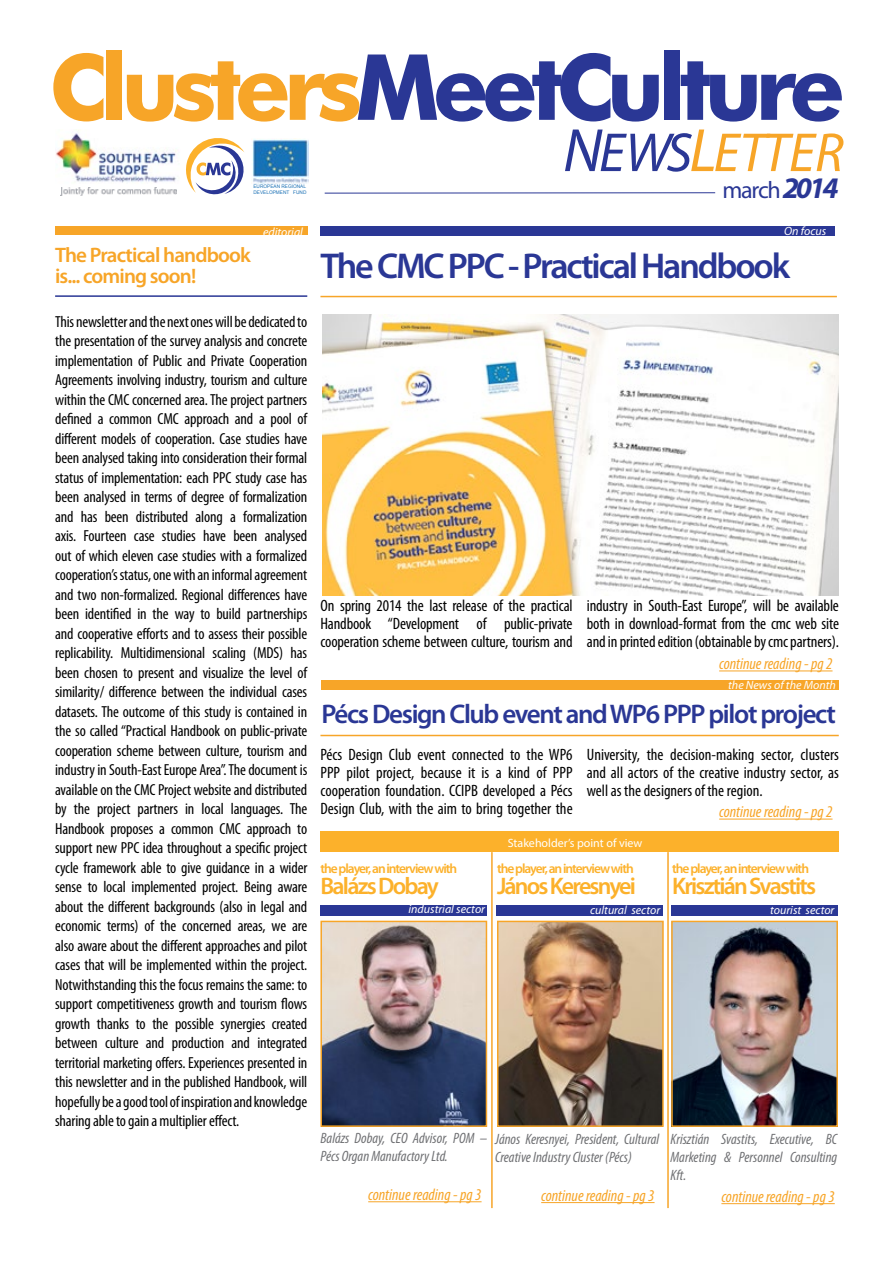
<style>
.page{position:relative;width:893px;height:1263px;background:#fff}
.page>*{position:absolute;margin:0;border:0;box-sizing:border-box;transform-origin:0 0}
.t1{font:italic 55.35px "Myriad Pro";color:#f7a528}
.t2{font:600 36px "Myriad Pro";letter-spacing:-.06em;color:#2a3795}
.t3{font:600 27px "Myriad Pro";letter-spacing:-.05em;color:#2a3795}
.t4{font:600 24px "Myriad Pro";letter-spacing:-.075em;color:#fcb12b}
.t5{font:24px "Myriad Pro";letter-spacing:-.05em;color:#2a3795}
.t6{font:600 21px/21px "Myriad Pro";letter-spacing:-.04em;color:#f7a528}
.t7{font:condensed 16.5px/18px "Myriad Pro";letter-spacing:-.01em;color:#000;text-align:justify}
.t8{font:italic condensed 16.5px "Myriad Pro";color:#f7a528}
.t9{font:condensed 16.05px/19.5px "Myriad Pro";letter-spacing:-.01em;color:#000;text-align:justify}
.t10{font:italic condensed 15px/18px "Myriad Pro";color:#6f7073}
.t11{font:600 13.5px "Myriad Pro";letter-spacing:-.075em;color:#fcb12b}
.t12{font:italic 12px "Myriad Pro";color:#fff}
.t13{font:12px "Myriad Pro";color:#fff}
.t14{font:4.95px/5.8px "Arial";color:#1d72b6}
.s1{font-size:61.65px;color:#2a3795}
.s2{color:#2a3795}
.s3{font-size:61.65px}
.s4{font-weight:700;font-style:italic;font-size:30px}
</style>
<div class="page">
<svg style="left:186px;top:138px;width:58px;height:57px"></svg>
<svg style="left:53px;top:53px;width:50px;height:68px"></svg>
<div style="left:106px;top:51px;width:16px;height:69px;background:#f7a528"></div>
<svg style="left:127px;top:53px;width:532px;height:69px"></svg>
<div style="left:664px;top:51px;width:16px;height:69px;background:#2a3795"></div>
<svg style="left:681px;top:61px;width:161px;height:61px"></svg>
<hr style="left:325px;top:192px;width:390px;height:1px;background:#2a3795">
<img style="left:56px;top:130px;width:120px;height:53px">
<img style="left:60px;top:187px;width:116px;height:8px">
<img style="left:252px;top:139px;width:56px;height:44px">
<div style="left:320px;top:227px;width:515px;height:9px;background:#2a3795"></div>
<hr style="left:320px;top:296px;width:517px;height:1px;background:#f7a528">
<div style="left:55px;top:227px;width:252px;height:8px;background:#f7a528"></div>
<hr style="left:55px;top:295px;width:252px;height:2px;background:#2a3795">
<hr style="left:719px;top:670px;width:113px;height:1px;background:#f7a528">
<img style="left:322px;top:314px;width:517px;height:281px">
<div style="left:320px;top:832px;width:519px;height:20px;background:#fcb12b"></div>
<div style="left:320px;top:905px;width:167px;height:10px;background:#2a3795"></div>
<hr style="left:667px;top:852px;width:2px;height:356px;background:#f7a528">
<hr style="left:491px;top:852px;width:2px;height:356px;background:#f7a528">
<div style="left:496px;top:905px;width:166px;height:10px;background:#2a3795"></div>
<div style="left:671px;top:905px;width:167px;height:11px;background:#2a3795"></div>
<img style="left:323px;top:924px;width:161px;height:200px">
<div style="left:320px;top:921px;width:167px;height:206px;border:2px solid #f7a528"></div>
<img style="left:500px;top:924px;width:161px;height:200px">
<div style="left:497px;top:921px;width:167px;height:206px;border:2px solid #f7a528"></div>
<img style="left:674px;top:924px;width:161px;height:200px">
<div style="left:671px;top:921px;width:167px;height:206px;border:2px solid #f7a528"></div>
<hr style="left:721px;top:1203px;width:114px;height:1px;background:#f7a528">
<hr style="left:541px;top:1202px;width:114px;height:1px;background:#f7a528">
<hr style="left:368px;top:1201px;width:114px;height:1px;background:#f7a528">
<div style="left:322px;top:680px;width:517px;height:10px;background:#f7a528"></div>
<hr style="left:320px;top:735px;width:519px;height:1px;background:#f7a528">
<hr style="left:719px;top:819px;width:113px;height:1px;background:#f7a528">
<p class="t14" style="left:253px;top:183px;width:54px">EUROPEAN REGIONAL<br>DEVELOPMENT FUND</p>
<h3 class="t6" style="left:55px;top:244px;width:197px">The Practical handbook is... coming soon!</h3>
<p class="t12" style="left:263px;top:224px;width:42px">editorial</p>
<p class="t9" style="left:55px;top:311px;width:254px">This newsletter and the next ones will be dedicated to the presentation of the survey analysis and concrete implementation of Public and Private Cooperation Agreements involving industry, tourism and culture within the CMC concerned area. The project partners defined a common CMC approach and a pool of different models of cooperation. Case studies have been analysed taking into consideration their formal status of implementation: each PPC study case has been analysed in terms of degree of formalization and has been distributed along a formalization axis. Fourteen case studies have been analysed out of which eleven case studies with a formalized cooperation’s status, one with an informal agreement and two non-formalized. Regional differences have been identified in the way to build partnerships and cooperative efforts and to assess their possible replicability. Multidimensional scaling (MDS) has been chosen to present and visualize the level of similarity/ difference between the individual cases datasets. The outcome of this study is contained in the so called “Practical Handbook on public-private cooperation scheme between culture, tourism and industry in South-East Europe Area”. The document is available on the CMC Project website and distributed by the project partners in local languages. The Handbook proposes a common CMC approach to support new PPC idea throughout a specific project cycle framework able to give guidance in a wider sense to local implemented project. Being aware about the different backgrounds (also in legal and economic terms) of the concerned areas, we are also aware about the different approaches and pilot cases that will be implemented within the project.<br>Notwithstanding this the focus remains the same: to support competitiveness growth and tourism flows growth thanks to the possible synergies created between culture and production and integrated territorial marketing offers. Experiences presented in this newsletter and in the published Handbook, will hopefully be a good tool of inspiration and knowledge sharing able to gain a multiplier effect.</p>
<h1 class="t1" style="left:563px;top:118px;width:282px"><span class="s1">N</span><span class="s2">EWS</span><span class="s3">L</span>ETTER</h1>
<h3 class="t5" style="left:722px;top:175px;width:118px">march<span class="s4">2014</span></h3>
<p class="t12" style="left:784px;top:223px;width:44px">On focus</p>
<h2 class="t2" style="left:320px;top:243px;width:471px">The CMC PPC - Practical Handbook</h2>
<p class="t7" style="left:320px;top:596px;width:254px">On spring 2014 the last release of the practical Handbook “Development of public-private cooperation scheme between culture, tourism and</p>
<p class="t7" style="left:587px;top:596px;width:254px">industry in South-East Europe”, will be available both in download-format from the cmc web site and in printed edition (obtainable by cmc partners).</p>
<p class="t8" style="left:719px;top:654px;width:115px">continue reading - pg 2</p>
<p class="t12" style="left:728px;top:677px;width:109px">the News of the Month</p>
<h3 class="t3" style="left:322px;top:697px;width:516px">Pécs Design Club event and WP6 PPP pilot project</h3>
<p class="t7" style="left:320px;top:745px;width:254px">Pécs Design Club event connected to the WP6<br>PPP pilot project, because it is a kind of PPP cooperation foundation. CCIPB developed a Pécs Design Club, with the aim to bring together the</p>
<p class="t7" style="left:587px;top:745px;width:254px">University, the decision-making sector, clusters and all actors of the creative industry sector, as well as the designers of the region.</p>
<p class="t8" style="left:719px;top:802px;width:115px">continue reading - pg 2</p>
<p class="t11" style="left:320px;top:860px;width:138px">the player, an interview with</p>
<h3 class="t4" style="left:320px;top:871px;width:120px">Balázs Dobay</h3>
<p class="t13" style="left:508px;top:835px;width:136px">Stakeholder’s point of view</p>
<p class="t11" style="left:497px;top:860px;width:138px">the player, an interview with</p>
<h3 class="t4" style="left:497px;top:871px;width:140px">János Keresnyei</h3>
<p class="t11" style="left:672px;top:860px;width:138px">the player, an interview with</p>
<h3 class="t4" style="left:672px;top:871px;width:145px">Krisztián Svastits</h3>
<p class="t12" style="left:408px;top:902px;width:78px">industrial sector</p>
<p class="t12" style="left:590px;top:902px;width:72px">cultural sector</p>
<p class="t12" style="left:770px;top:903px;width:66px">tourist sector</p>
<p class="t10" style="left:320px;top:1129px;width:168px">Balázs Dobay, CEO Advisor, POM –<br>Pécs Organ Manufactory Ltd.</p>
<p class="t10" style="left:495px;top:1129px;width:165px">János Keresnyei, President, Cultural<br>Creative Industry Cluster (Pécs)</p>
<p class="t10" style="left:670px;top:1129px;width:168px;text-align:justify">Krisztián Svastits, Executive, BC Marketing &amp; Personnel Consulting Kft.</p>
<p class="t8" style="left:368px;top:1185px;width:115px">continue reading - pg 3</p>
<p class="t8" style="left:541px;top:1185px;width:115px">continue reading - pg 3</p>
<p class="t8" style="left:721px;top:1186px;width:115px">continue reading - pg 3</p>
</div>
